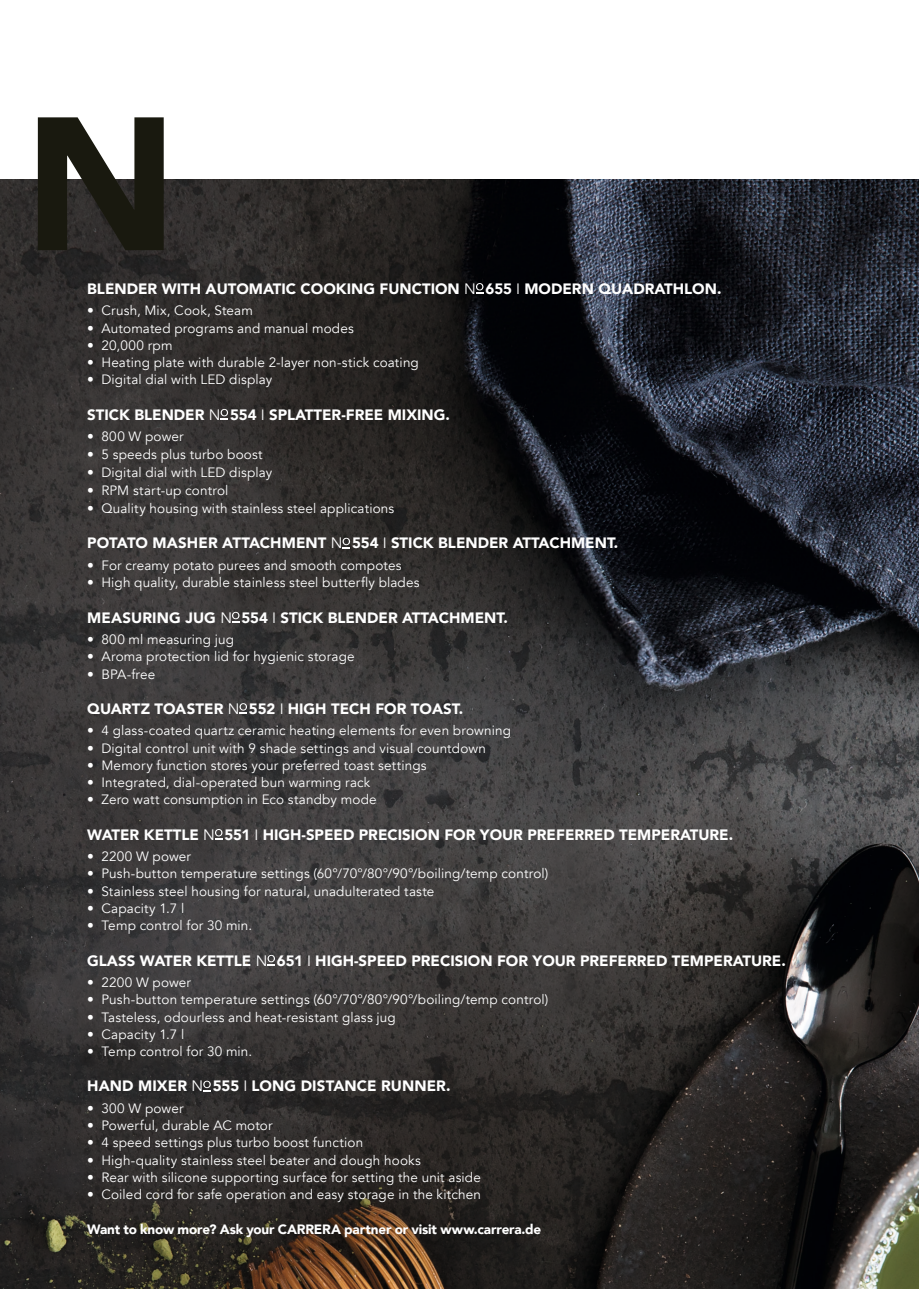
<style>
.page{position:relative;width:919px;height:1289px;background:#fff}
.page>*{position:absolute;margin:0;border:0;box-sizing:border-box;transform-origin:0 0}
.t1{font:900 187.5px "Avenir";color:#19190f}
.t2{font:900 15px "Avenir";color:#fff}
.t3{font:13.5px "Avenir";letter-spacing:.01em;color:#fff}
.t4{font:900 13.5px "Avenir";letter-spacing:-.015em;color:#fff}
.s1{font-family:"Avenir LT Std";font-weight:400}
.s2{font-weight:400}
</style>
<div class="page">
<img style="left:0;top:180px;width:918px;height:1108px">
<svg style="left:476px;top:283px;width:7px;height:11px"></svg>
<svg style="left:220px;top:409px;width:8px;height:10px"></svg>
<svg style="left:342px;top:538px;width:8px;height:10px"></svg>
<svg style="left:232px;top:612px;width:7px;height:10px"></svg>
<svg style="left:239px;top:703px;width:8px;height:10px"></svg>
<svg style="left:215px;top:829px;width:7px;height:10px"></svg>
<svg style="left:267px;top:954px;width:8px;height:11px"></svg>
<svg style="left:203px;top:1080px;width:8px;height:11px"></svg>
<h1 class="t1" style="left:24px;top:24px;width:154px">N</h1>
<p class="t2" style="left:87px;top:276px;width:635px">BLENDER WITH AUTOMATIC COOKING FUNCTION <span class="s1">N</span> 655 <span class="s2">I</span> MODERN QUADRATHLON.</p>
<p class="t3" style="left:87px;top:302px;width:167px">• Crush, Mix, Cook, Steam</p>
<p class="t3" style="left:87px;top:320px;width:268px">• Automated programs and manual modes</p>
<p class="t3" style="left:87px;top:337px;width:87px">• 20,000 rpm</p>
<p class="t3" style="left:87px;top:354px;width:333px">• Heating plate with durable 2-layer non-stick coating</p>
<p class="t3" style="left:87px;top:371px;width:186px">• Digital dial with LED display</p>
<p class="t2" style="left:87px;top:401px;width:364px">STICK BLENDER <span class="s1">N</span> 554 <span class="s2">I</span> SPLATTER-FREE MIXING.</p>
<p class="t3" style="left:87px;top:428px;width:98px">• 800 W power</p>
<p class="t3" style="left:87px;top:446px;width:177px">• 5 speeds plus turbo boost</p>
<p class="t3" style="left:87px;top:464px;width:186px">• Digital dial with LED display</p>
<p class="t3" style="left:87px;top:482px;width:143px">• RPM start-up control</p>
<p class="t3" style="left:87px;top:500px;width:308px">• Quality housing with stainless steel applications</p>
<p class="t2" style="left:87px;top:530px;width:532px">POTATO MASHER ATTACHMENT <span class="s1">N</span> 554 <span class="s2">I</span> STICK BLENDER ATTACHMENT.</p>
<p class="t3" style="left:87px;top:557px;width:316px">• For creamy potato purees and smooth compotes</p>
<p class="t3" style="left:87px;top:574px;width:334px">• High quality, durable stainless steel butterfly blades</p>
<p class="t2" style="left:87px;top:604px;width:422px">MEASURING JUG <span class="s1">N</span> 554 <span class="s2">I</span> STICK BLENDER ATTACHMENT.</p>
<p class="t3" style="left:87px;top:631px;width:148px">• 800 ml measuring jug</p>
<p class="t3" style="left:87px;top:648px;width:269px">• Aroma protection lid for hygienic storage</p>
<p class="t3" style="left:87px;top:666px;width:70px">• BPA-free</p>
<p class="t2" style="left:87px;top:695px;width:377px">QUARTZ TOASTER <span class="s1">N</span> 552 <span class="s2">I</span> HIGH TECH FOR TOAST.</p>
<p class="t3" style="left:87px;top:722px;width:425px">• 4 glass-coated quartz ceramic heating elements for even browning</p>
<p class="t3" style="left:87px;top:740px;width:400px">• Digital control unit with 9 shade settings and visual countdown</p>
<p class="t3" style="left:87px;top:757px;width:341px">• Memory function stores your preferred toast settings</p>
<p class="t3" style="left:87px;top:774px;width:285px">• Integrated, dial-operated bun warming rack</p>
<p class="t3" style="left:87px;top:791px;width:291px">• Zero watt consumption in Eco standby mode</p>
<p class="t2" style="left:87px;top:821px;width:647px">WATER KETTLE <span class="s1">N</span> 551 <span class="s2">I</span> HIGH-SPEED PRECISION FOR YOUR PREFERRED TEMPERATURE.</p>
<p class="t3" style="left:87px;top:848px;width:105px">• 2200 W power</p>
<p class="t3" style="left:87px;top:865px;width:462px">• Push-button temperature settings (60°/70°/80°/90°/boiling/temp control)</p>
<p class="t3" style="left:87px;top:883px;width:348px">• Stainless steel housing for natural, unadulterated taste</p>
<p class="t3" style="left:87px;top:900px;width:99px">• Capacity 1.7 l</p>
<p class="t3" style="left:87px;top:917px;width:166px">• Temp control for 30 min.</p>
<p class="t2" style="left:87px;top:947px;width:700px">GLASS WATER KETTLE <span class="s1">N</span> 651 <span class="s2">I</span> HIGH-SPEED PRECISION FOR YOUR PREFERRED TEMPERATURE.</p>
<p class="t3" style="left:87px;top:974px;width:105px">• 2200 W power</p>
<p class="t3" style="left:87px;top:991px;width:462px">• Push-button temperature settings (60°/70°/80°/90°/boiling/temp control)</p>
<p class="t3" style="left:87px;top:1008px;width:310px">• Tasteless, odourless and heat-resistant glass jug</p>
<p class="t3" style="left:87px;top:1026px;width:99px">• Capacity 1.7 l</p>
<p class="t3" style="left:87px;top:1043px;width:166px">• Temp control for 30 min.</p>
<p class="t2" style="left:87px;top:1073px;width:365px">HAND MIXER <span class="s1">N</span> 555 <span class="s2">I</span> LONG DISTANCE RUNNER.</p>
<p class="t3" style="left:87px;top:1100px;width:98px">• 300 W power</p>
<p class="t3" style="left:87px;top:1117px;width:187px">• Powerful, durable AC motor</p>
<p class="t3" style="left:87px;top:1134px;width:277px">• 4 speed settings plus turbo boost function</p>
<p class="t3" style="left:87px;top:1151px;width:335px">• High-quality stainless steel beater and dough hooks</p>
<p class="t3" style="left:87px;top:1169px;width:395px">• Rear with silicone supporting surface for setting the unit aside</p>
<p class="t3" style="left:87px;top:1186px;width:395px">• Coiled cord for safe operation and easy storage in the kitchen</p>
<p class="t4" style="left:87px;top:1217px;width:455px">Want to know more? Ask your CARRERA partner or visit www.carrera.de</p>
</div>
